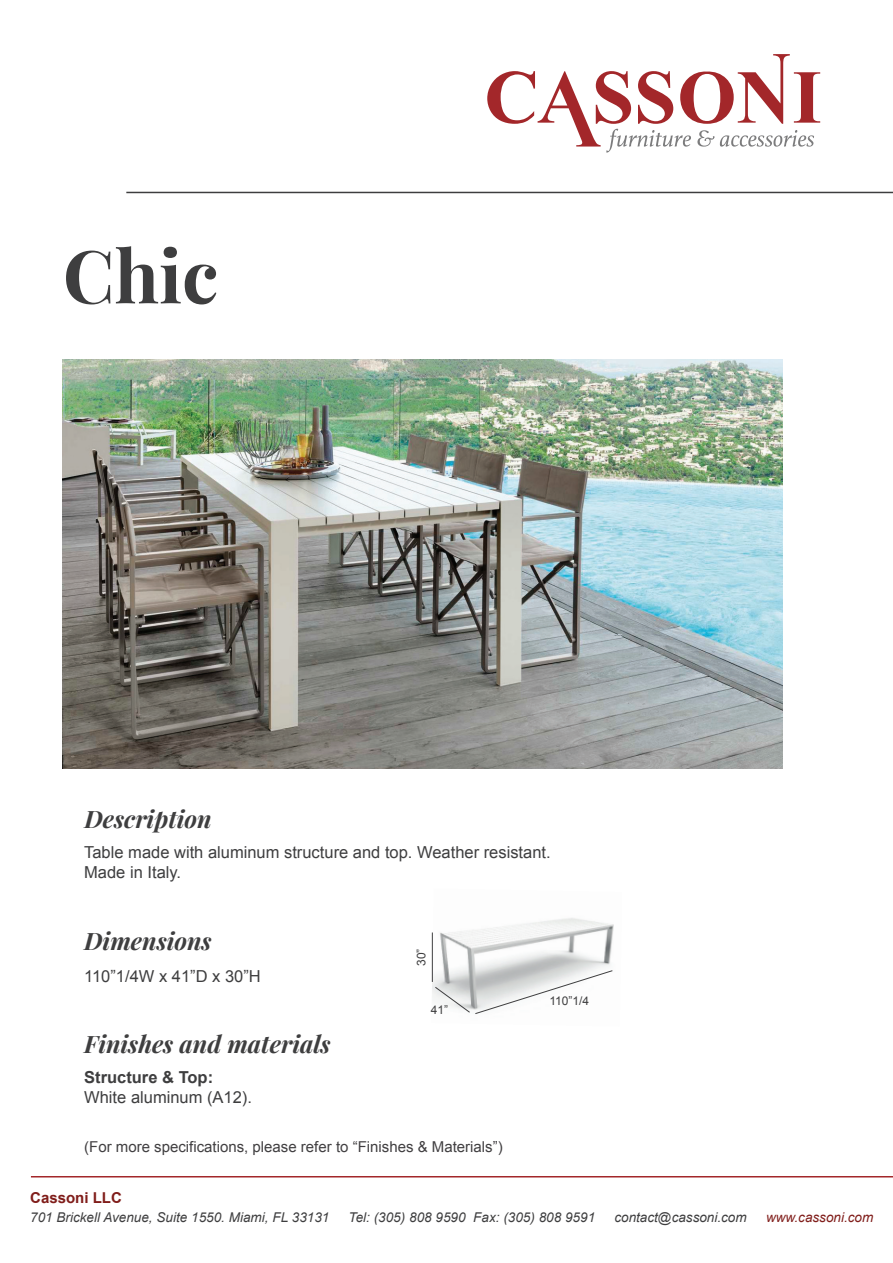
<style>
.page{position:relative;width:893px;height:1263px;background:#fff}
.page>*{position:absolute;margin:0;border:0;box-sizing:border-box;transform-origin:0 0}
.t1{font:700 73.2px "Playfair Display";color:#3e3e3f}
.t2{font:italic 700 24px "Playfair Display";color:#3e3e3f}
.t3{font:16.5px/19.8px "Arial";color:#3e3e3f}
.t4{font:700 16.5px "Arial";color:#3e3e3f}
.t5{font:15px "Arial";color:#413f41}
.t6{font:700 15px "Arial";color:#801d1a}
.t7{font:italic 13.5px "Arial";color:#3e3e3f}
.t8{font:italic 13.5px "Arial";color:#801d1a}
.t9{font:12px "Arial";color:#3e3e3f}
</style>
<div class="page">
<img style="left:431px;top:918px;width:183px;height:82px">
<hr style="left:432px;top:932px;width:1px;height:50px;background:#3e3e3f">
<svg style="left:434px;top:970px;width:179px;height:44px"></svg>
<hr style="left:31px;top:1176px;width:862px;height:1px;background:#a3272a">
<hr style="left:126px;top:192px;width:767px;height:1px;background:#3e3e3f">
<svg style="left:487px;top:54px;width:333px;height:99px"></svg>
<img style="left:63px;top:360px;width:719px;height:408px">
<h1 class="t1" style="left:63px;top:218px;width:157px">Chic</h1>
<h2 class="t2" style="left:84px;top:800px;width:129px">Description</h2>
<p class="t3" style="left:84px;top:842px;width:468px">Table made with aluminum structure and top. Weather resistant.<br>Made in Italy.</p>
<h2 class="t2" style="left:84px;top:921px;width:129px">Dimensions</h2>
<p class="t3" style="left:84px;top:966px;width:178px">110”1/4W x 41”D x 30”H</p>
<h2 class="t2" style="left:84px;top:1025px;width:248px">Finishes and materials</h2>
<p class="t9" style="left:413px;top:966px;width:19px;rotate:-90deg">30”</p>
<p class="t9" style="left:431px;top:1001px;width:19px">41”</p>
<p class="t4" style="left:84px;top:1066px;width:130px">Structure &amp; Top:</p>
<p class="t3" style="left:84px;top:1087px;width:169px">White aluminum (A12).</p>
<p class="t5" style="left:84px;top:1137px;width:420px">(For more specifications, please refer to “Finishes &amp; Materials”)</p>
<p class="t9" style="left:549px;top:993px;width:41px">110”1/4</p>
<p class="t6" style="left:30px;top:1187px;width:93px">Cassoni LLC</p>
<p class="t7" style="left:30px;top:1209px;width:301px">701 Brickell Avenue, Suite 1550. Miami, FL 33131</p>
<p class="t7" style="left:349px;top:1209px;width:248px">Tel: (305) 808 9590 Fax: (305) 808 9591</p>
<p class="t7" style="left:614px;top:1209px;width:134px">contact@cassoni.com</p>
<p class="t8" style="left:766px;top:1209px;width:109px">www.cassoni.com</p>
</div>
